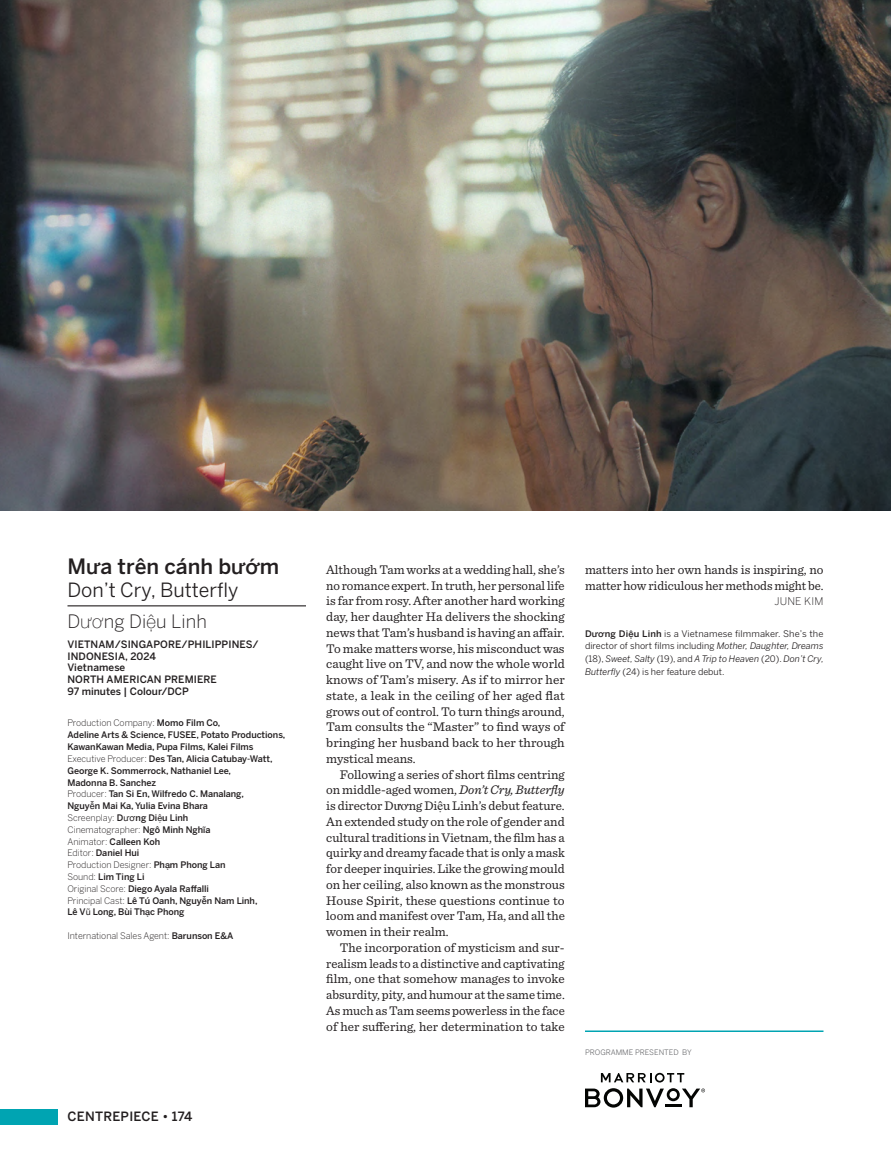
<style>
.page{position:relative;width:891px;height:1161px;background:#fff}
.page>*{position:absolute;margin:0;border:0;box-sizing:border-box;transform-origin:0 0}
.film_title{font:500 21px "Benton Sans";color:#231f20}
.film_title_translation{font:19.5px "Benton Sans";color:#231f20}
.director{font:300 18.3px "Benton Sans";letter-spacing:.01em;color:#231f20}
.film_note_-_indent_new{font:13.2px/15.8px "Sentinel";color:#231f20;text-align:justify}
.film_note_-_no_indent_new{font:13.2px/15.8px "Sentinel";letter-spacing:.005em;color:#231f20;text-align:justify}
.programme_name{font:500 12.75px "Benton Sans";letter-spacing:.02em;color:#231f20}
.author_programmer{font:300 10.5px "Benton Sans";letter-spacing:.02em;color:#231f20}
.country___year{font:500 10.2px/11.9px "Benton Sans";letter-spacing:.01em;color:#231f20}
.language{font:500 10.2px "Benton Sans";letter-spacing:.01em;color:#231f20}
.time___format{font:500 10.2px "Benton Sans";color:#231f20}
.distro{font:500 9px/11.9px "Benton Sans";letter-spacing:-.005em;color:#231f20}
.director_bio{font:9px/12.6px "Benton Sans";color:#231f20;text-align:justify}
.distro-2{font:300 9px "Benton Sans";letter-spacing:-.005em;color:#231f20}
.sponsored_by{font:7.5px "Benton Sans";color:#6c6d70}
.s1{font-family:"Helvetica Neue"}
.s2{font-family:"Helvetica Neue";font-weight:100}
.s3{font-weight:300}
.s4{font-family:"Arial Unicode MS";font-weight:400}
.s5{font-weight:500}
.s6{font-family:"Helvetica Neue";font-weight:400}
.s7{font-family:"Helvetica Neue";font-weight:500}
.s8{font-style:italic}
.s9{font-family:"Times"}
</style>
<div class="page">
<hr style="left:585px;top:1031px;width:239px;height:1px;background:#00a4b2">
<svg style="left:585px;top:1073px;width:120px;height:35px"></svg>
<div style="left:0;top:1109px;width:57px;height:16px;background:#00a4b2"></div>
<img style="left:0;top:0;width:891px;height:511px">
<hr style="left:68px;top:605px;width:238px;height:1px;background:#231f20">
<h1 class="film_title" style="left:68px;top:554px;width:213px">M<span class="s1">ư</span>a trên cánh b<span class="s1">ướ</span>m</h1>
<p class="film_title_translation" style="left:68px;top:578px;width:173px">Don’t Cry, Butterfly</p>
<h2 class="director" style="left:68px;top:611px;width:141px">D<span class="s2">ươ</span>ng Di<span class="s2">ệ</span>u Linh</h2>
<p class="country___year" style="left:68px;top:638px;width:193px">VIETNAM/SINGAPORE/PHILIPPINES/<br>INDONESIA, 2024</p>
<p class="language" style="left:68px;top:662px;width:59px">Vietnamese</p>
<p class="language" style="left:68px;top:673px;width:151px">NORTH AMERICAN PREMIERE</p>
<p class="time___format" style="left:68px;top:685px;width:123px">97 minutes | Colour/DCP</p>
<p class="distro" style="left:68px;top:717px;width:219px"><span class="s3">Production Company:</span> Momo Film Co,<br>Adeline Arts &amp; Science, FUSEE, Potato Productions,<br>KawanKawan Media, Pupa Films, Kalei Films</p>
<p class="distro" style="left:68px;top:753px;width:207px"><span class="s3">Executive Producer:</span> Des Tan, Alicia Catubay-Watt,<br>George K. Sommerrock, Nathaniel Lee,<br>Madonna B. Sanchez</p>
<p class="distro" style="left:68px;top:788px;width:178px"><span class="s3">Producer:</span> Tan Si En, Wilfredo C. Manalang,<br>Nguy<span class="s4">ễ</span>n Mai Ka, Yulia Evina Bhara</p>
<p class="distro-2" style="left:68px;top:812px;width:122px">Screenplay: <span class="s5">D</span><span class="s6">ươ</span><span class="s5">ng Di</span><span class="s6">ệ</span><span class="s5">u Linh</span></p>
<p class="distro-2" style="left:68px;top:824px;width:144px">Cinematographer: <span class="s5">Ngô Minh Ngh</span><span class="s7">ĩ</span><span class="s5">a</span></p>
<p class="distro" style="left:68px;top:835px;width:94px"><span class="s3">Animator:</span> Calleen Koh</p>
<p class="distro" style="left:68px;top:847px;width:73px"><span class="s3">Editor:</span> Daniel Hui</p>
<p class="distro-2" style="left:68px;top:860px;width:160px">Production Designer: <span class="s5">Ph</span><span class="s7">ạ</span><span class="s5">m Phong Lan</span></p>
<p class="distro" style="left:68px;top:871px;width:78px"><span class="s3">Sound:</span> Lim Ting Li</p>
<p class="distro" style="left:68px;top:882px;width:143px"><span class="s3">Original Score:</span> Diego Ayala Raffalli</p>
<p class="distro" style="left:68px;top:894px;width:191px"><span class="s3">Principal Cast:</span> Lê Tú Oanh, Nguy<span class="s1">ễ</span>n Nam Linh,<br>Lê V<span class="s4">ũ</span> Long, Bùi Th<span class="s1">ạ</span>c Phong</p>
<p class="distro-2" style="left:68px;top:930px;width:167px">International Sales Agent: <span class="s5">Barunson E&amp;A</span></p>
<p class="programme_name" style="left:68px;top:1109px;width:126px">CENTREPIECE • 174</p>
<p class="film_note_-_no_indent_new" style="left:326px;top:561px;width:240px">Although Tam works at a wedding hall, she’s no romance expert. In truth, her personal life is far from rosy. After another hard working day, her daughter Ha delivers the shocking news that Tam’s husband is having an affair.<br>To make matters worse, his misconduct was caught live on TV, and now the whole world knows of Tam’s misery. As if to mirror her state, a leak in the ceiling of her aged flat grows out of control. To turn things around, Tam consults the “Master” to find ways of bringing her husband back to her through mystical means.</p>
<p class="film_note_-_indent_new" style="left:326px;top:765px;width:240px;text-indent:14px">Following a series of short films centring on middle-aged women, <span class="s8">Don’t Cry, Butterfly </span>is director D<span class="s9">ươ</span>ng Di<span class="s9">ệ</span>u Linh’s debut feature.<br>An extended study on the role of gender and cultural traditions in Vietnam, the film has a quirky and dreamy facade that is only a mask for deeper inquiries. Like the growing mould on her ceiling, also known as the monstrous House Spirit, these questions continue to loom and manifest over Tam, Ha, and all the women in their realm.</p>
<p class="film_note_-_indent_new" style="left:326px;top:939px;width:240px;text-indent:14px">The incorporation of mysticism and sur&shy;realism leads to a distinctive and captivating film, one that somehow manages to invoke absurdity, pity, and humour at the same time.<br>As much as Tam seems powerless in the face of her suffering, her determination to take</p>
<p class="film_note_-_indent_new" style="left:585px;top:561px;width:240px">matters into her own hands is inspiring, no matter how ridiculous her methods might be.</p>
<p class="author_programmer" style="left:774px;top:595px;width:51px">JUNE KIM</p>
<p class="director_bio" style="left:585px;top:627px;width:240px"><span class="s5">D</span><span class="s7">ươ</span><span class="s5">ng Di</span><span class="s7">ệ</span><span class="s5">u Linh</span> is a Vietnamese filmmaker. She’s the director of short films including <span class="s8">Mother, Daughter, Dreams </span>(18), <span class="s8">Sweet, Salty</span> (19), and <span class="s8">A Trip to Heaven</span> (20). <span class="s8">Don’t Cry, Butterfly</span> (24) is her feature debut.</p>
<p class="sponsored_by" style="left:585px;top:1048px;width:108px">PROGRAMME PRESENTED BY</p>
</div>
